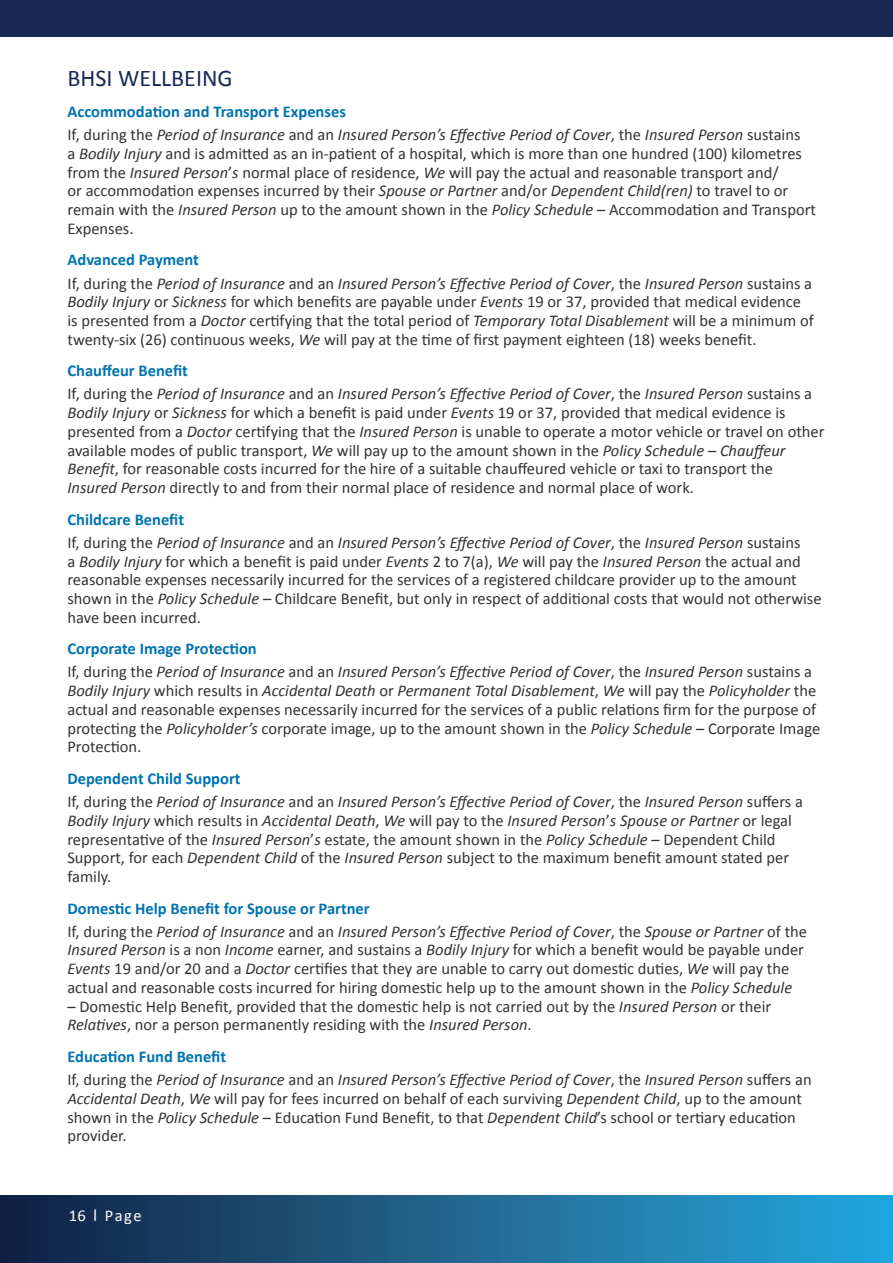
<style>
.page{position:relative;width:893px;height:1263px;background:#fff}
.page>*{position:absolute;margin:0;border:0;box-sizing:border-box;transform-origin:0 0}
.t1{font:24px "Calibri";color:#182a54}
.t2{font:16.5px/18.8px "Calibri";color:#333334}
.t3{font:italic 16.5px/23.1px "Calibri";color:#333334}
.t4{font:16.5px "Calibri";letter-spacing:.085em;color:#fff}
.s1{font-weight:700;font-style:normal;color:#0073ae}
.s2{font-style:normal}
.s3{font-style:italic}
.s4{font-size:18.6px}
</style>
<div class="page">
<div style="left:0;top:0;width:893px;height:37px;background:#182a54"></div>
<div style="left:0;top:1195px;width:893px;height:68px;background:linear-gradient(to right,#152040,#28a9de)"></div>
<h1 class="t1" style="left:68px;top:63px;width:167px">BHSI WELLBEING</h1>
<p class="t3" style="left:68px;top:99px;width:734px"><span class="s1">Accommodation and Transport Expenses<br></span><span class="s2">If, during the</span> Period of Insurance <span class="s2">and an</span> Insured Person’s Effective Period of Cover<span class="s2">, the</span> Insured Person <span class="s2">sustains</span></p>
<p class="t2" style="left:67px;top:143px;width:750px">a <span class="s3">Bodily Injury</span> and is admitted as an in-patient of a hospital, which is more than one hundred (100) kilometres from the <span class="s3">Insured Person</span>’<span class="s3">s</span> normal place of residence, <span class="s3">We</span> will pay the actual and reasonable transport and/<br>or accommodation expenses incurred by their <span class="s3">Spouse or Partner</span> and/or <span class="s3">Dependent Child(ren)</span> to travel to or remain with the <span class="s3">Insured Person</span> up to the amount shown in the <span class="s3">Policy Schedule</span> – Accommodation and Transport Expenses.</p>
<p class="t3" style="left:68px;top:248px;width:746px"><span class="s1">Advanced Payment<br></span><span class="s2">If, during the</span> Period of Insurance <span class="s2">and an</span> Insured Person’s Effective Period of Cover<span class="s2">, the</span> Insured Person <span class="s2">sustains a</span></p>
<p class="t2" style="left:68px;top:292px;width:748px"><span class="s3">Bodily Injury</span> or <span class="s3">Sickness</span> for which benefits are payable under <span class="s3">Events</span> 19 or 37, provided that medical evidence is presented from a <span class="s3">Doctor</span> certifying that the total period of <span class="s3">Temporary Total Disablement</span> will be a minimum of twenty-six (26) continuous weeks, <span class="s3">We</span> will pay at the time of first payment eighteen (18) weeks benefit.</p>
<p class="t3" style="left:68px;top:359px;width:746px"><span class="s1">Chauffeur Benefit<br></span><span class="s2">If, during the</span> Period of Insurance <span class="s2">and an</span> Insured Person’s Effective Period of Cover<span class="s2">, the</span> Insured Person <span class="s2">sustains a</span></p>
<p class="t2" style="left:67px;top:402px;width:759px"><span class="s3">Bodily Injury</span> or <span class="s3">Sickness</span> for which a benefit is paid under <span class="s3">Events</span> 19 or 37, provided that medical evidence is presented from a <span class="s3">Doctor</span> certifying that the <span class="s3">Insured Person</span> is unable to operate a motor vehicle or travel on other available modes of public transport, <span class="s3">We</span> will pay up to the amount shown in the <span class="s3">Policy Schedule</span> – <span class="s3">Chauffeur Benefit</span>, for reasonable costs incurred for the hire of a suitable chauffeured vehicle or taxi to transport the <span class="s3">Insured Person</span> directly to and from their normal place of residence and normal place of work.</p>
<p class="t3" style="left:67px;top:507px;width:734px"><span class="s1">Childcare Benefit<br></span><span class="s2">If, during the</span> Period of Insurance <span class="s2">and an</span> Insured Person’s Effective Period of Cover<span class="s2">, the</span> Insured Person <span class="s2">sustains</span></p>
<p class="t2" style="left:67px;top:551px;width:756px">a <span class="s3">Bodily Injury</span> for which a benefit is paid under <span class="s3">Events</span> 2 to 7(a), <span class="s3">We</span> will pay the <span class="s3">Insured Person</span> the actual and reasonable expenses necessarily incurred for the services of a registered childcare provider up to the amount shown in the <span class="s3">Policy Schedule</span> – Childcare Benefit, but only in respect of additional costs that would not otherwise have been incurred.</p>
<p class="t3" style="left:67px;top:637px;width:746px"><span class="s1">Corporate Image Protection<br></span><span class="s2">If, during the</span> Period of Insurance <span class="s2">and an</span> Insured Person’s Effective Period of Cover<span class="s2">, the</span> Insured Person <span class="s2">sustains a</span></p>
<p class="t2" style="left:67px;top:680px;width:754px"><span class="s3">Bodily Injury</span> which results in <span class="s3">Accidental Death</span> or <span class="s3">Permanent Total Disablement</span>, <span class="s3">We</span> will pay the <span class="s3">Policyholder</span> the actual and reasonable expenses necessarily incurred for the services of a public relations firm for the purpose of protecting the <span class="s3">Policyholder’s</span> corporate image, up to the amount shown in the <span class="s3">Policy Schedule</span> – Corporate Image Protection.</p>
<p class="t3" style="left:67px;top:766px;width:737px"><span class="s1">Dependent Child Support<br></span><span class="s2">If, during the</span> Period of Insurance <span class="s2">and an</span> Insured Person’s Effective Period of Cover<span class="s2">, the</span> Insured Person <span class="s2">suffers a</span></p>
<p class="t2" style="left:67px;top:810px;width:726px"><span class="s3">Bodily Injury</span> which results in <span class="s3">Accidental Death</span>, <span class="s3">We</span> will pay to the <span class="s3">Insured Person</span>’<span class="s3">s Spouse or Partner</span> or legal representative of the <span class="s3">Insured Person</span>’<span class="s3">s</span> estate, the amount shown in the <span class="s3">Policy Schedule</span> – Dependent Child Support, for each <span class="s3">Dependent Child</span> of the <span class="s3">Insured Person</span> subject to the maximum benefit amount stated per family.</p>
<p class="t3" style="left:67px;top:896px;width:741px"><span class="s1">Domestic Help Benefit for Spouse or Partner<br></span><span class="s2">If, during the</span> Period of Insurance <span class="s2">and an</span> Insured Person’s Effective Period of Cover<span class="s2">, the</span> Spouse or Partner <span class="s2">of the</span></p>
<p class="t2" style="left:67px;top:940px;width:738px"><span class="s3">Insured Person</span> is a non <span class="s3">Income</span> earner, and sustains a <span class="s3">Bodily Injury</span> for which a benefit would be payable under<br><span class="s3">Events</span> 19 and/or 20 and a <span class="s3">Doctor</span> certifies that they are unable to carry out domestic duties, <span class="s3">We</span> will pay the actual and reasonable costs incurred for hiring domestic help up to the amount shown in the <span class="s3">Policy Schedule</span></p>
<p class="t2" style="left:67px;top:996px;width:705px">– Domestic Help Benefit, provided that the domestic help is not carried out by the <span class="s3">Insured Person</span> or their<br><span class="s3">Relatives</span>, nor a person permanently residing with the <span class="s3">Insured Person</span>.</p>
<p class="t3" style="left:67px;top:1044px;width:746px"><span class="s1">Education Fund Benefit<br></span><span class="s2">If, during the</span> Period of Insurance <span class="s2">and an</span> Insured Person’s Effective Period of Cover<span class="s2">, the</span> Insured Person <span class="s2">suffers an</span></p>
<p class="t2" style="left:67px;top:1088px;width:736px"><span class="s3">Accidental Death</span>, <span class="s3">We</span> will pay for fees incurred on behalf of each surviving <span class="s3">Dependent Child</span>, up to the amount shown in the <span class="s3">Policy Schedule</span> – Education Fund Benefit, to that <span class="s3">Dependent Child</span>’s school or tertiary education provider.</p>
<p class="t4" style="left:69px;top:1206px;width:74px">16 <span class="s4">I</span> Page</p>
</div>
